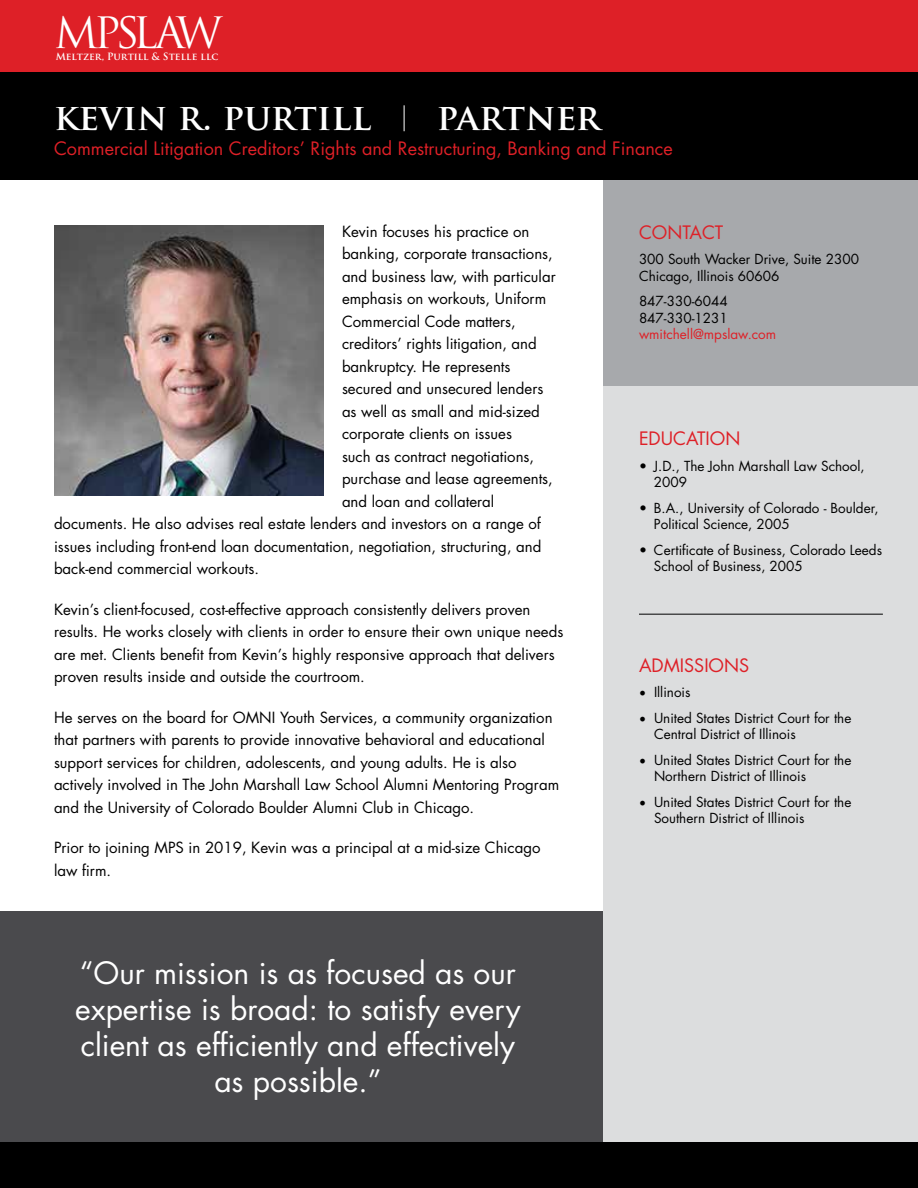
<style>
.page{position:relative;width:918px;height:1188px;background:#fff}
.page>*{position:absolute;margin:0;border:0;box-sizing:border-box;transform-origin:0 0}
.t1{font:42.15px "Trajan Pro";letter-spacing:-.115em;color:#fff}
.t2{font:700 36px "Trajan Pro";color:#fff}
.t3{font:30px/36px "Futura";color:#fff;text-align:center}
.t4{font:18px "Futura";color:#de2027}
.t5{font:15px/22.5px "Futura";color:#000}
.t6{font:13.5px/16.5px "Futura";color:#000}
.t7{font:13.5px "Futura";color:#de2027}
.t8{font:700 9.75px "Trajan Pro";color:#fff}
.s1{font-family:"Minion Pro";font-size:18px}
</style>
<div class="page">
<div style="left:0;top:0;width:918px;height:72px;background:#de2027"></div>
<div style="left:0;top:72px;width:918px;height:108px;background:#000"></div>
<div style="left:0;top:1141px;width:918px;height:47px;background:#000"></div>
<svg style="left:404px;top:105px;width:1px;height:26px"></svg>
<img style="left:54px;top:225px;width:270px;height:270px">
<div style="left:0;top:911px;width:603px;height:230px;background:#4a4a4d"></div>
<div style="left:603px;top:180px;width:315px;height:961px;background:#dcddde"></div>
<div style="left:603px;top:180px;width:315px;height:205px;background:#a7a9ac"></div>
<hr style="left:639px;top:614px;width:244px;height:1px;background:#000">
<h1 class="t1" style="left:54px;top:6px;width:132px">MPSLA</h1>
<p class="t8" style="left:56px;top:51px;width:164px">Meltzer, Purtill &amp; Stelle llc</p>
<h1 class="t1" style="left:176px;top:6px;width:48px">W</h1>
<h2 class="t2" style="left:54px;top:94px;width:319px">kevin r. purtill</h2>
<h2 class="t2" style="left:437px;top:94px;width:165px">partner</h2>
<p class="t4" style="left:54px;top:137px;width:620px">Commercial Litigation Creditors’ Rights and Restructuring, Banking and Finance</p>
<p class="t5" style="left:342px;top:220px;width:189px">Kevin focuses his practice on</p>
<p class="t5" style="left:342px;top:243px;width:212px">banking, corporate transactions,</p>
<p class="t5" style="left:342px;top:265px;width:215px">and business law, with particular</p>
<p class="t5" style="left:342px;top:288px;width:206px">emphasis on workouts, Uniform</p>
<p class="t5" style="left:342px;top:310px;width:175px">Commercial Code matters,</p>
<p class="t5" style="left:342px;top:333px;width:196px">creditors’ rights litigation, and</p>
<p class="t5" style="left:342px;top:355px;width:170px">bankruptcy. He represents</p>
<p class="t5" style="left:342px;top:378px;width:203px">secured and unsecured lenders</p>
<p class="t5" style="left:342px;top:400px;width:199px">as well as small and mid-sized</p>
<p class="t5" style="left:342px;top:423px;width:172px">corporate clients on issues</p>
<p class="t5" style="left:342px;top:445px;width:194px">such as contract negotiations,</p>
<p class="t5" style="left:342px;top:468px;width:212px">purchase and lease agreements,</p>
<p class="t5" style="left:342px;top:490px;width:154px">and loan and collateral</p>
<p class="t5" style="left:54px;top:513px;width:488px">documents. He also advises real estate lenders and investors on a range of</p>
<p class="t5" style="left:54px;top:535px;width:489px">issues including front-end loan documentation, negotiation, structuring, and</p>
<p class="t5" style="left:54px;top:558px;width:206px">back-end commercial workouts.</p>
<p class="t5" style="left:54px;top:598px;width:511px">Kevin’s client-focused, cost-effective approach consistently delivers proven results. He works closely with clients in order to ensure their own unique needs are met. Clients benefit from Kevin’s highly responsive approach that delivers proven results inside and outside the courtroom.</p>
<p class="t5" style="left:54px;top:706px;width:507px">He serves on the board for OMNI Youth Services, a community organization that partners with parents to provide innovative behavioral and educational support services for children, adolescents, and young adults. He is also actively involved in The John Marshall Law School Alumni Mentoring Program and the University of Colorado Boulder Alumni Club in Chicago.</p>
<p class="t5" style="left:54px;top:837px;width:488px">Prior to joining MPS in 2019, Kevin was a principal at a mid-size Chicago law firm.</p>
<h3 class="t3" style="left:75px;top:955px;width:447px">“Our mission is as focused as our expertise is broad: to satisfy every client as efficiently and effectively as possible.”</h3>
<p class="t4" style="left:639px;top:221px;width:86px">CONTACT</p>
<p class="t6" style="left:639px;top:251px;width:222px">300 South Wacker Drive, Suite 2300<br>Chicago, Illinois 60606</p>
<p class="t6" style="left:639px;top:293px;width:90px">847-330-6044<br>847-330-1231</p>
<p class="t7" style="left:639px;top:326px;width:139px">wmitchell@mpslaw.com</p>
<p class="t4" style="left:639px;top:427px;width:103px">EDUCATION</p>
<p class="t6" style="left:654px;top:457px;width:212px;text-indent:-15px">• J.D., The John Marshall Law School,<br>2009</p>
<p class="t6" style="left:654px;top:499px;width:226px;text-indent:-15px">• B.A., University of Colorado - Boulder,<br>Political Science, 2005</p>
<p class="t6" style="left:654px;top:541px;width:230px;text-indent:-15px">• Certificate of Business, Colorado Leeds<br>School of Business, 2005</p>
<p class="t4" style="left:639px;top:653px;width:112px">ADMISSIONS</p>
<p class="t6" style="left:639px;top:684px;width:53px"><span class="s1">•</span> Illinois</p>
<p class="t6" style="left:654px;top:709px;width:199px;text-indent:-15px"><span class="s1">•</span> United States District Court for the<br>Central District of Illinois</p>
<p class="t6" style="left:654px;top:751px;width:199px;text-indent:-15px"><span class="s1">•</span> United States District Court for the<br>Northern District of Illinois</p>
<p class="t6" style="left:654px;top:793px;width:199px;text-indent:-15px"><span class="s1">•</span> United States District Court for the<br>Southern District of Illinois</p>
</div>
